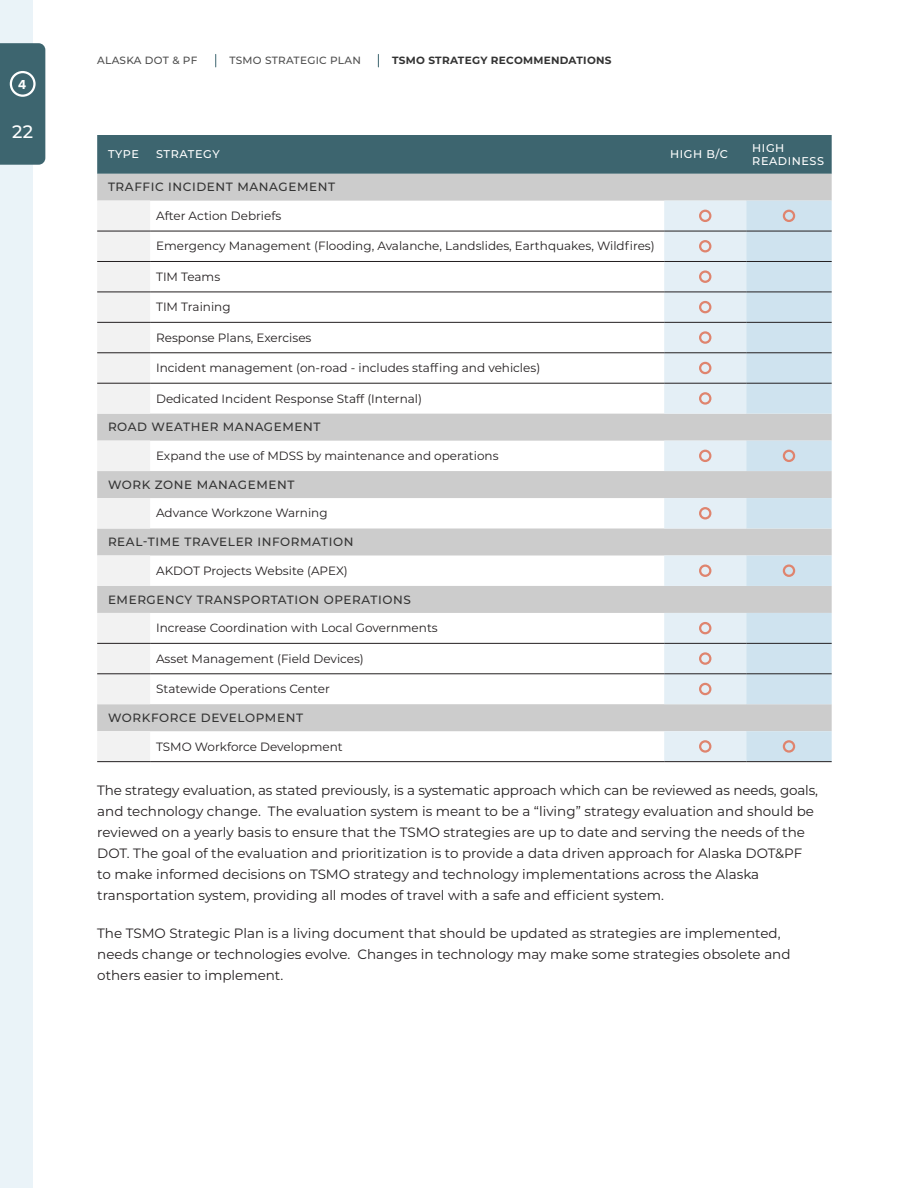
<style>
.page{position:relative;width:918px;height:1188px;background:#fff}
.page>*{position:absolute;margin:0;border:0;box-sizing:border-box;transform-origin:0 0}
.t1{font:500 18px "Montserrat";color:#fff}
.Body_-_P{font:13.5px/21px "Montserrat";color:#231f20}
.t2{font:700 13.5px "Proxima Nova";color:#fff}
.Table__Body_-_P{font:12px "Montserrat";color:#231f20}
.Table__Column_Left_Heading_-_P{font:500 12px "Montserrat";letter-spacing:.05em;color:#333}
.Table__Column_Left_Heading_-_P-2{font:500 11.25px/12.9px "Montserrat";letter-spacing:.05em;color:#fff}
.t3{font:500 10.5px "Montserrat";letter-spacing:.025em;color:#4d4d4d}
.t4{font:700 10.5px "Montserrat";letter-spacing:.025em;color:#333}
</style>
<div class="page">
<div style="left:0;top:0;width:32px;height:1188px;background:#eaf3f8"></div>
<div style="left:0;top:43px;width:45px;height:122px;background:#3d656f"></div>
<div style="left:10px;top:71px;width:26px;height:26px;border:2px solid #fff;border-radius:50%"></div>
<svg style="left:215px;top:54px;width:1px;height:13px"></svg>
<svg style="left:378px;top:54px;width:1px;height:13px"></svg>
<div style="left:97px;top:135px;width:735px;height:39px;background:#3d656f"></div>
<svg style="left:97px;top:174px;width:735px;height:557px"></svg>
<svg style="left:97px;top:201px;width:53px;height:560px"></svg>
<svg style="left:664px;top:201px;width:82px;height:560px;background:#dde4ea"></svg>
<svg style="left:746px;top:201px;width:86px;height:560px;background:#cddce5"></svg>
<hr style="left:97px;top:231px;width:53px;height:1px;background:#231f20">
<hr style="left:150px;top:231px;width:514px;height:1px;background:#231f20">
<hr style="left:664px;top:231px;width:82px;height:1px;background:#231f20">
<hr style="left:746px;top:231px;width:86px;height:1px;background:#231f20">
<hr style="left:97px;top:261px;width:53px;height:1px;background:#231f20">
<hr style="left:150px;top:261px;width:514px;height:1px;background:#231f20">
<hr style="left:664px;top:261px;width:82px;height:1px;background:#231f20">
<hr style="left:746px;top:261px;width:86px;height:1px;background:#231f20">
<hr style="left:97px;top:292px;width:53px;height:1px;background:#231f20">
<hr style="left:150px;top:292px;width:514px;height:1px;background:#231f20">
<hr style="left:664px;top:292px;width:82px;height:1px;background:#231f20">
<hr style="left:746px;top:292px;width:86px;height:1px;background:#231f20">
<hr style="left:97px;top:322px;width:53px;height:1px;background:#231f20">
<hr style="left:150px;top:322px;width:514px;height:1px;background:#231f20">
<hr style="left:664px;top:322px;width:82px;height:1px;background:#231f20">
<hr style="left:746px;top:322px;width:86px;height:1px;background:#231f20">
<hr style="left:97px;top:353px;width:53px;height:1px;background:#231f20">
<hr style="left:150px;top:353px;width:514px;height:1px;background:#231f20">
<hr style="left:664px;top:353px;width:82px;height:1px;background:#231f20">
<hr style="left:746px;top:353px;width:86px;height:1px;background:#231f20">
<hr style="left:97px;top:383px;width:53px;height:1px;background:#231f20">
<hr style="left:150px;top:383px;width:514px;height:1px;background:#231f20">
<hr style="left:664px;top:383px;width:82px;height:1px;background:#231f20">
<hr style="left:746px;top:383px;width:86px;height:1px;background:#231f20">
<hr style="left:97px;top:643px;width:53px;height:1px;background:#231f20">
<hr style="left:150px;top:643px;width:514px;height:1px;background:#231f20">
<hr style="left:664px;top:643px;width:82px;height:1px;background:#231f20">
<hr style="left:746px;top:643px;width:86px;height:1px;background:#231f20">
<hr style="left:97px;top:674px;width:53px;height:1px;background:#231f20">
<hr style="left:150px;top:674px;width:514px;height:1px;background:#231f20">
<hr style="left:664px;top:674px;width:82px;height:1px;background:#231f20">
<hr style="left:746px;top:674px;width:86px;height:1px;background:#231f20">
<hr style="left:150px;top:761px;width:514px;height:1px;background:#231f20">
<hr style="left:664px;top:761px;width:82px;height:1px;background:#231f20">
<hr style="left:746px;top:761px;width:86px;height:1px;background:#231f20">
<hr style="left:97px;top:761px;width:53px;height:1px;background:#231f20">
<div style="left:699px;top:210px;width:12px;height:12px;border:2px solid #df846e;border-radius:50%"></div>
<div style="left:783px;top:210px;width:12px;height:12px;border:2px solid #df846e;border-radius:50%"></div>
<div style="left:699px;top:240px;width:12px;height:12px;border:2px solid #df846e;border-radius:50%"></div>
<div style="left:699px;top:270px;width:12px;height:13px;border:2px solid #df846e;border-radius:50%"></div>
<div style="left:699px;top:301px;width:12px;height:12px;border:2px solid #df846e;border-radius:50%"></div>
<div style="left:699px;top:331px;width:12px;height:13px;border:2px solid #df846e;border-radius:50%"></div>
<div style="left:699px;top:362px;width:12px;height:12px;border:2px solid #df846e;border-radius:50%"></div>
<div style="left:699px;top:392px;width:12px;height:13px;border:2px solid #df846e;border-radius:50%"></div>
<div style="left:699px;top:450px;width:12px;height:12px;border:2px solid #df846e;border-radius:50%"></div>
<div style="left:783px;top:450px;width:12px;height:12px;border:2px solid #df846e;border-radius:50%"></div>
<div style="left:699px;top:507px;width:12px;height:13px;border:2px solid #df846e;border-radius:50%"></div>
<div style="left:699px;top:565px;width:12px;height:12px;border:2px solid #df846e;border-radius:50%"></div>
<div style="left:783px;top:565px;width:12px;height:12px;border:2px solid #df846e;border-radius:50%"></div>
<div style="left:699px;top:622px;width:12px;height:12px;border:2px solid #df846e;border-radius:50%"></div>
<div style="left:699px;top:652px;width:12px;height:13px;border:2px solid #df846e;border-radius:50%"></div>
<div style="left:699px;top:683px;width:12px;height:12px;border:2px solid #df846e;border-radius:50%"></div>
<div style="left:699px;top:740px;width:12px;height:13px;border:2px solid #df846e;border-radius:50%"></div>
<div style="left:783px;top:740px;width:12px;height:13px;border:2px solid #df846e;border-radius:50%"></div>
<p class="t2" style="left:18px;top:74px;width:10px">4</p>
<h1 class="t1" style="left:12px;top:119px;width:23px">22</h1>
<p class="t3" style="left:97px;top:53px;width:102px">ALASKA DOT &amp; PF</p>
<p class="t3" style="left:230px;top:53px;width:133px">TSMO STRATEGIC PLAN</p>
<p class="t4" style="left:392px;top:53px;width:49px">TSMO STRATE</p>
<p class="t4" style="left:472px;top:53px;width:37px">GY RECOMME</p>
<p class="t4" style="left:551px;top:53px;width:17px">NDATIO</p>
<p class="t4" style="left:596px;top:53px;width:16px">NS</p>
<p class="Table__Column_Left_Heading_-_P-2" style="left:108px;top:147px;width:32px">TYPE</p>
<p class="Table__Column_Left_Heading_-_P-2" style="left:156px;top:147px;width:65px">STRATEGY</p>
<p class="Table__Column_Left_Heading_-_P-2" style="left:670px;top:147px;width:59px">HIGH B/C</p>
<p class="Table__Column_Left_Heading_-_P-2" style="left:752px;top:141px;width:73px">HIGH<br>READINESS</p>
<p class="Table__Column_Left_Heading_-_P" style="left:108px;top:179px;width:229px">TRAFFIC INCIDENT MANAGEMENT</p>
<p class="Table__Body_-_P" style="left:156px;top:208px;width:127px">After Action Debriefs</p>
<p class="Table__Body_-_P" style="left:156px;top:238px;width:500px">Emergency Management (Flooding, Avalanche, Landslides, Earthquakes, Wildfires)</p>
<p class="Table__Body_-_P" style="left:156px;top:268px;width:66px">TIM Teams</p>
<p class="Table__Body_-_P" style="left:156px;top:299px;width:76px">TIM Training</p>
<p class="Table__Body_-_P" style="left:156px;top:329px;width:157px">Response Plans, Exercises</p>
<p class="Table__Body_-_P" style="left:156px;top:360px;width:386px">Incident management (on-road - includes staffing and vehicles)</p>
<p class="Table__Body_-_P" style="left:156px;top:390px;width:267px">Dedicated Incident Response Staff (Internal)</p>
<p class="Table__Column_Left_Heading_-_P" style="left:108px;top:419px;width:214px">ROAD WEATHER MANAGEMENT</p>
<p class="Table__Body_-_P" style="left:156px;top:448px;width:344px">Expand the use of MDSS by maintenance and operations</p>
<p class="Table__Column_Left_Heading_-_P" style="left:108px;top:476px;width:188px">WORK ZONE MANAGEMENT</p>
<p class="Table__Body_-_P" style="left:156px;top:505px;width:173px">Advance Workzone Warning</p>
<p class="Table__Column_Left_Heading_-_P" style="left:108px;top:534px;width:247px">REAL-TIME TRAVELER INFORMATION</p>
<p class="Table__Body_-_P" style="left:156px;top:562px;width:193px">AKDOT Projects Website (APEX)</p>
<p class="Table__Column_Left_Heading_-_P" style="left:108px;top:591px;width:304px">EMERGENCY TRANSPORTATION OPERATIONS</p>
<p class="Table__Body_-_P" style="left:156px;top:620px;width:283px">Increase Coordination with Local Governments</p>
<p class="Table__Body_-_P" style="left:156px;top:650px;width:209px">Asset Management (Field Devices)</p>
<p class="Table__Body_-_P" style="left:156px;top:681px;width:175px">Statewide Operations Center</p>
<p class="Table__Column_Left_Heading_-_P" style="left:108px;top:709px;width:197px">WORKFORCE DEVELOPMENT</p>
<p class="Table__Body_-_P" style="left:156px;top:738px;width:188px">TSMO Workforce Development</p>
<p class="Body_-_P" style="left:97px;top:779px;width:722px">The strategy evaluation, as stated previously, is a systematic approach which can be reviewed as needs, goals, and technology change. The evaluation system is meant to be a “living” strategy evaluation and should be reviewed on a yearly basis to ensure that the TSMO strategies are up to date and serving the needs of the DOT. The goal of the evaluation and prioritization is to provide a data driven approach for Alaska DOT&amp;PF to make informed decisions on TSMO strategy and technology implementations across the Alaska transportation system, providing all modes of travel with a safe and efficient system.</p>
<p class="Body_-_P" style="left:97px;top:922px;width:695px">The TSMO Strategic Plan is a living document that should be updated as strategies are implemented, needs change or technologies evolve. Changes in technology may make some strategies obsolete and others easier to implement.</p>
</div>
